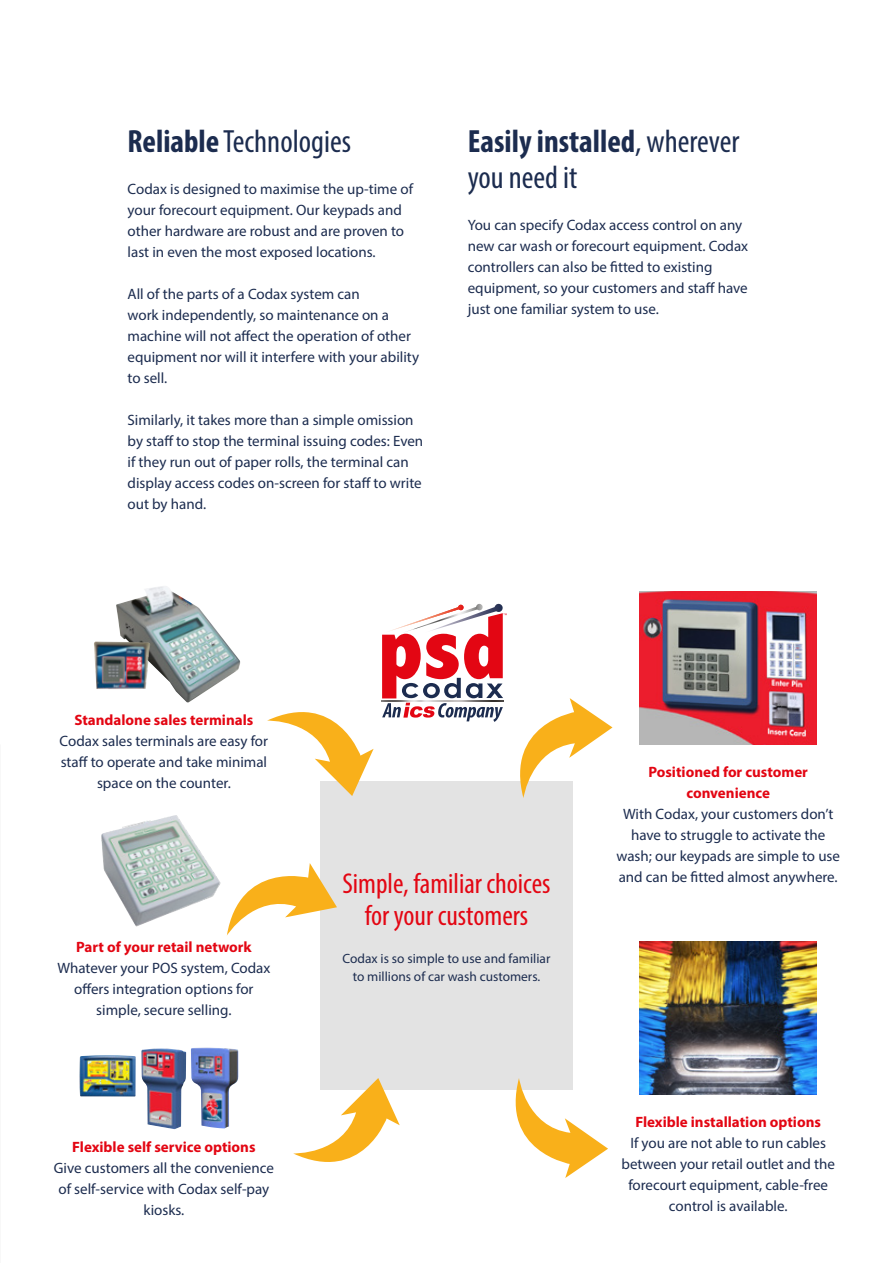
<style>
.page{position:relative;width:893px;height:1263px;background:#fff}
.page>*{position:absolute;margin:0;border:0;box-sizing:border-box;transform-origin:0 0}
.t1{font:condensed 32.25px/36px "Myriad Pro";color:#1c2c4f}
.t2{font:condensed 28.8px/32.1px "Myriad Pro";color:#e30613;text-align:center}
.t3{font:15px/21px "Myriad Pro";color:#1c2c4f;text-align:center}
.t4{font:700 15px/21px "Myriad Pro";color:#e30613;text-align:center}
.t5{font:13.35px/18.8px "Myriad Pro";color:#1c2c4f;text-align:center}
.s1{font-weight:700}
</style>
<div class="page">
<div style="left:320px;top:781px;width:253px;height:309px;background:#e3e3e3"></div>
<img style="left:101px;top:815px;width:120px;height:111px">
<img style="left:640px;top:591px;width:176px;height:153px">
<img style="left:640px;top:941px;width:176px;height:153px">
<img style="left:191px;top:1047px;width:47px;height:81px">
<img style="left:141px;top:1048px;width:45px;height:81px">
<svg style="left:293px;top:1078px;width:107px;height:84px"></svg>
<svg style="left:267px;top:712px;width:107px;height:84px"></svg>
<svg style="left:227px;top:863px;width:110px;height:72px"></svg>
<svg style="left:515px;top:1078px;width:93px;height:100px"></svg>
<img style="left:79px;top:1055px;width:57px;height:41px">
<img style="left:116px;top:586px;width:125px;height:117px">
<img style="left:94px;top:641px;width:57px;height:48px">
<svg style="left:382px;top:604px;width:230px;height:194px"></svg>
<h1 class="t1" style="left:128px;top:123px;width:225px"><span class="s1">Reliable</span> Technologies</h1>
<p class="t3" style="left:128px;top:178px;width:287px;text-align:left">Codax is designed to maximise the up-time of your forecourt equipment. Our keypads and other hardware are robust and are proven to last in even the most exposed locations.</p>
<p class="t3" style="left:128px;top:283px;width:293px;text-align:left">All of the parts of a Codax system can<br>work independently, so maintenance on a machine will not affect the operation of other equipment nor will it interfere with your ability to sell.</p>
<p class="t3" style="left:128px;top:409px;width:297px;text-align:left">Similarly, it takes more than a simple omission by staff to stop the terminal issuing codes: Even if they run out of paper rolls, the terminal can display access codes on-screen for staff to write out by hand.</p>
<h1 class="t1" style="left:468px;top:123px;width:273px"><span class="s1">Easily installed</span>, wherever you need it</h1>
<p class="t3" style="left:468px;top:214px;width:282px;text-align:left">You can specify Codax access control on any new car wash or forecourt equipment. Codax controllers can also be fitted to existing equipment, so your customers and staff have just one familiar system to use.</p>
<p class="t4" style="left:74px;top:709px;width:181px">Standalone sales terminals</p>
<p class="t3" style="left:60px;top:731px;width:210px">Codax sales terminals are easy for staff to operate and take minimal space on the counter.</p>
<p class="t4" style="left:76px;top:936px;width:177px">Part of your retail network</p>
<p class="t3" style="left:57px;top:957px;width:214px">Whatever your POS system, Codax offers integration options for simple, secure selling.</p>
<p class="t4" style="left:72px;top:1136px;width:185px">Flexible self service options</p>
<p class="t3" style="left:54px;top:1157px;width:221px">Give customers all the convenience of self-service with Codax self-pay kiosks.</p>
<h2 class="t2" style="left:342px;top:867px;width:210px">Simple, familiar choices for your customers</h2>
<p class="t5" style="left:343px;top:948px;width:209px">Codax is so simple to use and familiar to millions of car wash customers.</p>
<p class="t4" style="left:648px;top:761px;width:161px">Positioned for customer convenience</p>
<p class="t3" style="left:616px;top:804px;width:225px">With Codax, your customers don’t have to struggle to activate the wash; our keypads are simple to use and can be fitted almost anywhere.</p>
<p class="t4" style="left:635px;top:1111px;width:187px">Flexible installation options</p>
<p class="t3" style="left:621px;top:1133px;width:215px">If you are not able to run cables between your retail outlet and the forecourt equipment, cable-free control is available.</p>
</div>
